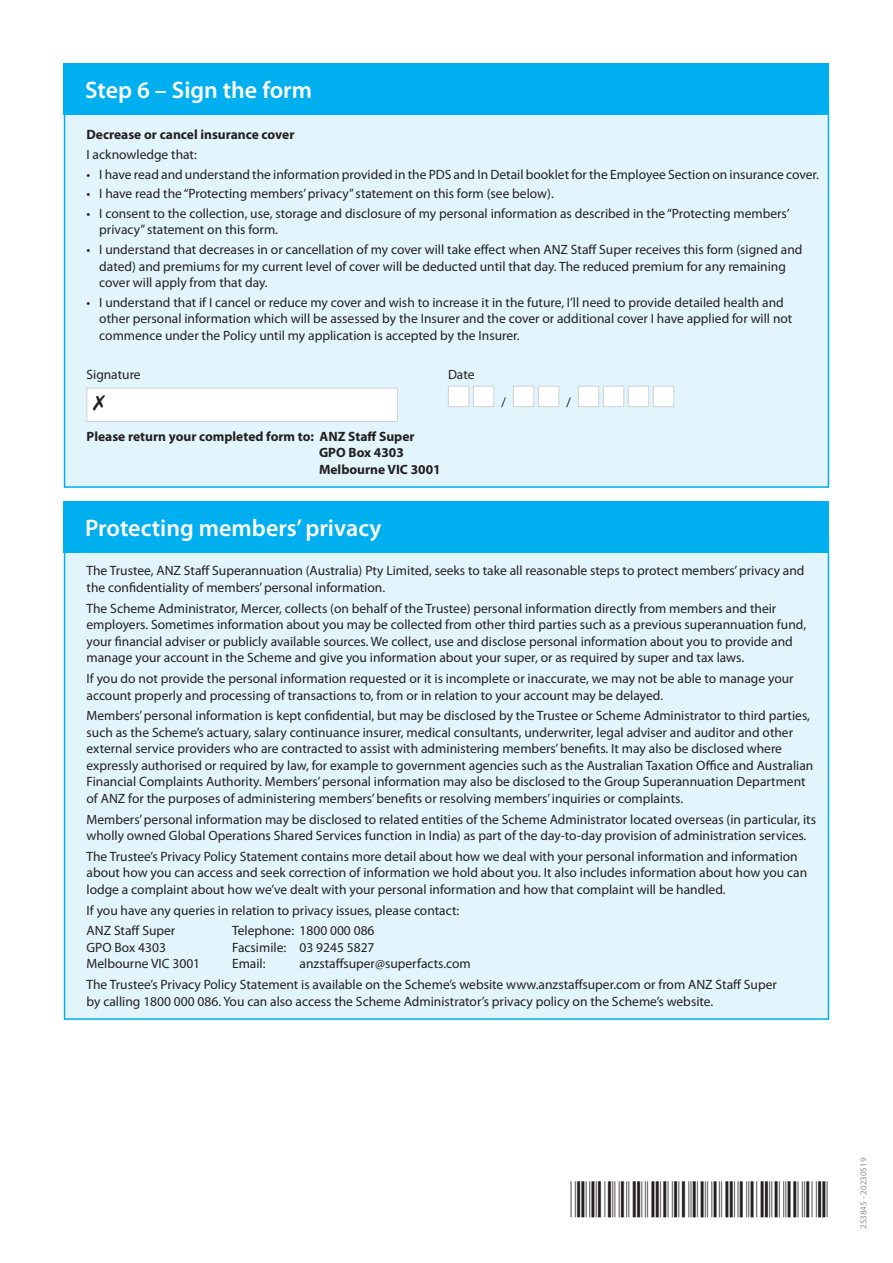
<style>
.page{position:relative;width:893px;height:1263px;background:#fff}
.page>*{position:absolute;margin:0;border:0;box-sizing:border-box;transform-origin:0 0}
.BARCODE{font:36px "C39 P24 Dm Tt";letter-spacing:.035em;color:#231f20}
.STEP_HEADING{font:600 24px "Myriad Pro";color:#fff}
.FILL_IN-BODY{font:13.5px/16.5px "Myriad Pro";color:#231f20}
.BODY_BOLD{font:700 13.5px/16.5px "Myriad Pro";color:#231f20}
.FILL_IN-BODY-2{font:700 13.5px "Myriad Pro";color:#231f20}
.Signature{font:300 13.5px "Frutiger";color:#231f20}
.t1{font:9px "Myriad Pro";color:#939598}
</style>
<div class="page">
<div style="left:65px;top:539px;width:763px;height:480px;background:#e2f4fc"></div>
<div style="left:64px;top:501px;width:765px;height:51px;background:#00afef"></div>
<div style="left:65px;top:99px;width:763px;height:388px;background:#e2f4fc"></div>
<div style="left:87px;top:388px;width:310px;height:33px;background:#fff"></div>
<div style="left:87px;top:388px;width:311px;height:34px;border:1px solid #d1d2d4"></div>
<div style="left:448px;top:386px;width:21px;height:21px;background:#fff;border:1px solid #d1d2d4"></div>
<div style="left:473px;top:386px;width:21px;height:21px;background:#fff;border:1px solid #d1d2d4"></div>
<div style="left:513px;top:386px;width:21px;height:21px;background:#fff;border:1px solid #d1d2d4"></div>
<div style="left:538px;top:386px;width:21px;height:21px;background:#fff;border:1px solid #d1d2d4"></div>
<div style="left:578px;top:386px;width:21px;height:21px;background:#fff;border:1px solid #d1d2d4"></div>
<div style="left:603px;top:386px;width:21px;height:21px;background:#fff;border:1px solid #d1d2d4"></div>
<div style="left:628px;top:386px;width:21px;height:21px;background:#fff;border:1px solid #d1d2d4"></div>
<div style="left:653px;top:386px;width:21px;height:21px;background:#fff;border:1px solid #d1d2d4"></div>
<div style="left:64px;top:64px;width:765px;height:51px;background:#00afef"></div>
<p class="STEP_HEADING" style="left:85px;top:75px;width:229px">Step 6 – Sign the form</p>
<p class="FILL_IN-BODY-2" style="left:87px;top:126px;width:209px">Decrease or cancel insurance cover</p>
<p class="FILL_IN-BODY" style="left:87px;top:146px;width:112px">I acknowledge that:</p>
<p class="FILL_IN-BODY" style="left:87px;top:166px;width:734px">• I have read and understand the information provided in the PDS and In Detail booklet for the Employee Section on insurance cover.</p>
<p class="FILL_IN-BODY" style="left:87px;top:185px;width:469px">• I have read the “Protecting members’ privacy” statement on this form (see below).</p>
<p class="FILL_IN-BODY" style="left:99px;top:205px;width:692px;text-indent:-13px">• I consent to the collection, use, storage and disclosure of my personal information as described in the “Protecting members’ privacy” statement on this form.</p>
<p class="FILL_IN-BODY" style="left:99px;top:241px;width:705px;text-indent:-13px">• I understand that decreases in or cancellation of my cover will take effect when ANZ Staff Super receives this form (signed and dated) and premiums for my current level of cover will be deducted until that day. The reduced premium for any remaining cover will apply from that day.</p>
<p class="FILL_IN-BODY" style="left:99px;top:294px;width:695px;text-indent:-13px">• I understand that if I cancel or reduce my cover and wish to increase it in the future, I’ll need to provide detailed health and other personal information which will be assessed by the Insurer and the cover or additional cover I have applied for will not commence under the Policy until my application is accepted by the Insurer.</p>
<p class="FILL_IN-BODY" style="left:87px;top:366px;width:56px">Signature</p>
<p class="FILL_IN-BODY" style="left:448px;top:366px;width:28px">Date</p>
<p class="Signature" style="left:502px;top:395px;width:5px">/</p>
<p class="Signature" style="left:567px;top:395px;width:5px">/</p>
<p class="BODY_BOLD" style="left:319px;top:427px;width:123px;text-indent:-232px">Please return your completed form to: ANZ Staff Super<br>GPO Box 4303<br>Melbourne VIC 3001</p>
<p class="STEP_HEADING" style="left:85px;top:512px;width:298px">Protecting members’ privacy</p>
<p class="FILL_IN-BODY" style="left:87px;top:562px;width:719px">The Trustee, ANZ Staff Superannuation (Australia) Pty Limited, seeks to take all reasonable steps to protect members’ privacy and the confidentiality of members’ personal information.</p>
<p class="FILL_IN-BODY" style="left:87px;top:600px;width:721px">The Scheme Administrator, Mercer, collects (on behalf of the Trustee) personal information directly from members and their employers. Sometimes information about you may be collected from other third parties such as a previous superannuation fund, your financial adviser or publicly available sources. We collect, use and disclose personal information about you to provide and manage your account in the Scheme and give you information about your super, or as required by super and tax laws.</p>
<p class="FILL_IN-BODY" style="left:87px;top:670px;width:709px">If you do not provide the personal information requested or it is incomplete or inaccurate, we may not be able to manage your account properly and processing of transactions to, from or in relation to your account may be delayed.</p>
<p class="FILL_IN-BODY" style="left:87px;top:707px;width:728px">Members’ personal information is kept confidential, but may be disclosed by the Trustee or Scheme Administrator to third parties, such as the Scheme’s actuary, salary continuance insurer, medical consultants, underwriter, legal adviser and auditor and other external service providers who are contracted to assist with administering members’ benefits. It may also be disclosed where expressly authorised or required by law, for example to government agencies such as the Australian Taxation Office and Australian Financial Complaints Authority. Members’ personal information may also be disclosed to the Group Superannuation Department of ANZ for the purposes of administering members’ benefits or resolving members’ inquiries or complaints.</p>
<p class="FILL_IN-BODY" style="left:87px;top:810px;width:731px">Members’ personal information may be disclosed to related entities of the Scheme Administrator located overseas (in particular, its wholly owned Global Operations Shared Services function in India) as part of the day-to-day provision of administration services.</p>
<p class="FILL_IN-BODY" style="left:87px;top:848px;width:722px">The Trustee’s Privacy Policy Statement contains more detail about how we deal with your personal information and information about how you can access and seek correction of information we hold about you. It also includes information about how you can lodge a complaint about how we’ve dealt with your personal information and how that complaint will be handled.</p>
<p class="FILL_IN-BODY" style="left:87px;top:901px;width:374px">If you have any queries in relation to privacy issues, please contact:</p>
<p class="FILL_IN-BODY" style="left:87px;top:922px;width:90px">ANZ Staff Super</p>
<p class="FILL_IN-BODY" style="left:232px;top:922px;width:144px">Telephone: 1800 000 086</p>
<p class="FILL_IN-BODY" style="left:87px;top:939px;width:81px">GPO Box 4303</p>
<p class="FILL_IN-BODY" style="left:232px;top:939px;width:144px">Facsimile: 03 9245 5827</p>
<p class="FILL_IN-BODY" style="left:87px;top:955px;width:115px">Melbourne VIC 3001</p>
<p class="FILL_IN-BODY" style="left:232px;top:955px;width:35px">Email:</p>
<p class="FILL_IN-BODY" style="left:300px;top:955px;width:173px">anzstaffsuper@superfacts.com</p>
<p class="FILL_IN-BODY" style="left:87px;top:976px;width:692px">The Trustee’s Privacy Policy Statement is available on the Scheme’s website www.anzstaffsuper.com or from ANZ Staff Super by calling 1800 000 086. You can also access the Scheme Administrator’s privacy policy on the Scheme’s website.</p>
<p class="BARCODE" style="left:571px;top:1181px;width:260px">*SA008.A02Z11*</p>
<p class="t1" style="left:858px;top:1229px;width:73px;rotate:-90deg">253845 - 20230519</p>
</div>
